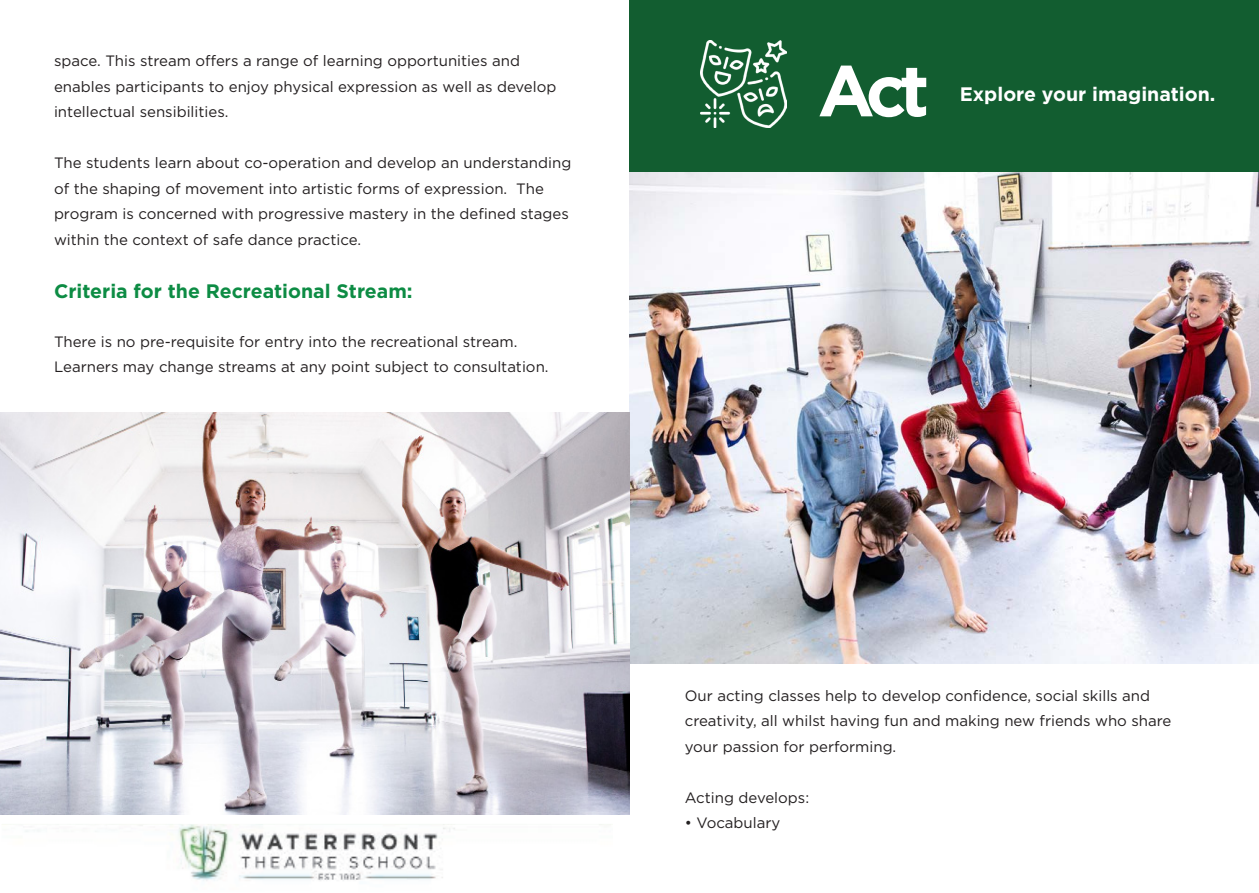
<style>
.page{position:relative;width:1259px;height:893px;background:#fff}
.page>*{position:absolute;margin:0;border:0;box-sizing:border-box;transform-origin:0 0}
.t1{font:700 72px "Gotham";color:#fff}
.Body_copy{font:700 19.5px "Gotham";color:#0d8c44}
.Body_copy-2{font:700 19.5px "Gotham";color:#fff}
.Body_copy-3{font:15px/25.5px "Gotham";color:#231f20}
</style>
<div class="page">
<div style="left:629px;top:0;width:630px;height:189px;background:#125d30"></div>
<img style="left:700px;top:40px;width:87px;height:87px">
<img style="left:629px;top:173px;width:630px;height:490px">
<img style="left:0;top:412px;width:629px;height:403px">
<img style="left:25px;top:825px;width:430px;height:56px">
<p class="Body_copy-3" style="left:54px;top:48px;width:504px">space. This stream offers a range of learning opportunities and enables participants to enjoy physical expression as well as develop intellectual sensibilities.</p>
<p class="Body_copy-3" style="left:54px;top:150px;width:519px">The students learn about co-operation and develop an understanding of the shaping of movement into artistic forms of expression. The program is concerned with progressive mastery in the defined stages within the context of safe dance practice.</p>
<p class="Body_copy" style="left:54px;top:279px;width:360px">Criteria for the Recreational Stream:</p>
<p class="Body_copy-3" style="left:54px;top:328px;width:465px">There is no pre-requisite for entry into the recreational stream.</p>
<p class="Body_copy-3" style="left:54px;top:354px;width:496px">Learners may change streams at any point subject to consultation.</p>
<p class="t1" style="left:817px;top:43px;width:113px">Act</p>
<p class="Body_copy-2" style="left:960px;top:81px;width:257px">Explore your imagination.</p>
<p class="Body_copy-3" style="left:685px;top:682px;width:488px">Our acting classes help to develop confidence, social skills and creativity, all whilst having fun and making new friends who share your passion for performing.</p>
<p class="Body_copy-3" style="left:685px;top:784px;width:126px">Acting develops:</p>
<p class="Body_copy-3" style="left:685px;top:810px;width:97px">• Vocabulary</p>
</div>
